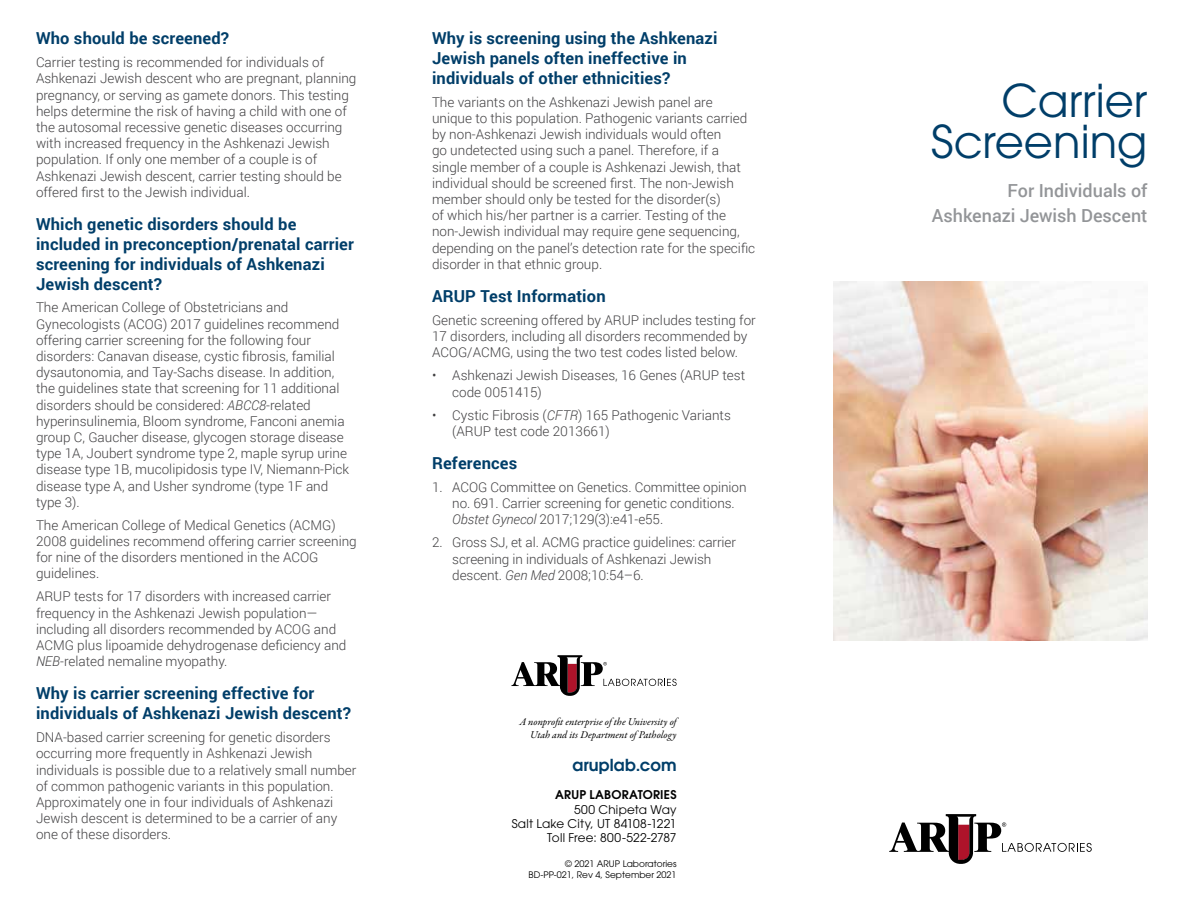
<style>
.page{position:relative;width:1188px;height:918px;background:#fff}
.page>*{position:absolute;margin:0;border:0;box-sizing:border-box;transform-origin:0 0}
.t1{font:45px/40.5px "ITC Avant Garde Std";color:#003e69;text-align:right}
.t2{font:500 18px/25.5px "Roboto";color:#939598;text-align:right}
.t3{font:700 16.5px/19.8px "Roboto";letter-spacing:.01em;color:#003e69}
.t4{font:600 16.5px "ITC Avant Garde Std";letter-spacing:.005em;color:#003e69}
.t5{font:300 13.5px/16.2px "Roboto";color:#414042}
.t6{font:12px/14.4px "ITC Avant Garde Std";letter-spacing:.015em;color:#000;text-align:right}
.t7{font:600 12px "ITC Avant Garde Std";letter-spacing:.02em;color:#000}
.t8{font:italic 10.5px/12.6px "Garamond Premr Pro";letter-spacing:-.005em;color:#000;text-align:right}
.t9{font:9px/10.8px "ITC Avant Garde Std";color:#000;text-align:right}
.s1{font-style:italic}
</style>
<div class="page">
<svg style="left:889px;top:814px;width:203px;height:50px"></svg>
<img style="left:833px;top:281px;width:315px;height:360px">
<svg style="left:511px;top:655px;width:166px;height:41px"></svg>
<p class="t3" style="left:36px;top:28px;width:195px">Who should be screened?</p>
<p class="t5" style="left:36px;top:54px;width:322px">Carrier testing is recommended for individuals of Ashkenazi Jewish descent who are pregnant, planning pregnancy, or serving as gamete donors. This testing helps determine the risk of having a child with one of the autosomal recessive genetic diseases occurring with increased frequency in the Ashkenazi Jewish population. If only one member of a couple is of Ashkenazi Jewish descent, carrier testing should be offered first to the Jewish individual.</p>
<p class="t3" style="left:36px;top:214px;width:319px">Which genetic disorders should be included in preconception/prenatal carrier screening for individuals of Ashkenazi Jewish descent?</p>
<p class="t5" style="left:36px;top:299px;width:315px">The American College of Obstetricians and Gynecologists (ACOG) 2017 guidelines recommend offering carrier screening for the following four disorders: Canavan disease, cystic fibrosis, familial dysautonomia, and Tay-Sachs disease. In addition, the guidelines state that screening for 11 additional disorders should be considered: <span class="s1">ABCC8</span>-related hyperinsulinemia, Bloom syndrome, Fanconi anemia group C, Gaucher disease, glycogen storage disease type 1A, Joubert syndrome type 2, maple syrup urine disease type 1B, mucolipidosis type IV, Niemann-Pick disease type A, and Usher syndrome (type 1F and type 3).</p>
<p class="t5" style="left:36px;top:516px;width:322px">The American College of Medical Genetics (ACMG)<br>2008 guidelines recommend offering carrier screening for nine of the disorders mentioned in the ACOG guidelines.</p>
<p class="t5" style="left:36px;top:588px;width:312px">ARUP tests for 17 disorders with increased carrier frequency in the Ashkenazi Jewish population— including all disorders recommended by ACOG and ACMG plus lipoamide dehydrogenase deficiency and <span class="s1">NEB</span>-related nemaline myopathy.</p>
<p class="t3" style="left:36px;top:683px;width:317px">Why is carrier screening effective for individuals of Ashkenazi Jewish descent?</p>
<p class="t5" style="left:36px;top:729px;width:322px">DNA-based carrier screening for genetic disorders occurring more frequently in Ashkenazi Jewish individuals is possible due to a relatively small number of common pathogenic variants in this population.<br>Approximately one in four individuals of Ashkenazi Jewish descent is determined to be a carrier of any one of these disorders.</p>
<p class="t3" style="left:432px;top:28px;width:287px">Why is screening using the Ashkenazi<br>Jewish panels often ineffective in individuals of other ethnicities?</p>
<p class="t5" style="left:432px;top:93px;width:325px">The variants on the Ashkenazi Jewish panel are unique to this population. Pathogenic variants carried by non-Ashkenazi Jewish individuals would often<br>go undetected using such a panel. Therefore, if a single member of a couple is Ashkenazi Jewish, that individual should be screened first. The non-Jewish member should only be tested for the disorder(s)<br>of which his/her partner is a carrier. Testing of the non-Jewish individual may require gene sequencing, depending on the panel’s detection rate for the specific disorder in that ethnic group.</p>
<p class="t3" style="left:432px;top:286px;width:175px">ARUP Test Information</p>
<p class="t5" style="left:432px;top:312px;width:325px">Genetic screening offered by ARUP includes testing for<br>17 disorders, including all disorders recommended by<br>ACOG/ACMG, using the two test codes listed below.</p>
<p class="t5" style="left:452px;top:367px;width:294px;text-indent:-20px">• Ashkenazi Jewish Diseases, 16 Genes (ARUP test code 0051415)</p>
<p class="t5" style="left:452px;top:406px;width:280px;text-indent:-20px">• Cystic Fibrosis (<span class="s1">CFTR</span>) 165 Pathogenic Variants (ARUP test code 2013661)</p>
<p class="t3" style="left:432px;top:453px;width:87px">References</p>
<p class="t5" style="left:452px;top:479px;width:296px;text-indent:-20px">1. ACOG Committee on Genetics. Committee opinion no. 691. Carrier screening for genetic conditions.<br><span class="s1">Obstet Gynecol</span> 2017;129(3):e41-e55.</p>
<p class="t5" style="left:452px;top:534px;width:285px;text-indent:-20px">2. Gross SJ, et al. ACMG practice guidelines: carrier screening in individuals of Ashkenazi Jewish descent. <span class="s1">Gen Med</span> 2008;10:54–6.</p>
<p class="t8" style="left:520px;top:716px;width:159px">A nonprofit enterprise of the University of<br>Utah and its Department of Pathology</p>
<p class="t4" style="left:573px;top:754px;width:106px">aruplab.com</p>
<p class="t7" style="left:555px;top:787px;width:123px">ARUP LABORATORIES</p>
<p class="t6" style="left:512px;top:802px;width:166px">500 Chipeta Way<br>Salt Lake City, UT 84108-1221<br>Toll Free: 800-522-2787</p>
<p class="t9" style="left:529px;top:858px;width:150px">© 2021 ARUP Laboratories<br>BD-PP-021, Rev 4, September 2021</p>
<h1 class="t1" style="left:931px;top:80px;width:218px">Carrier<br>Screening</h1>
<h2 class="t2" style="left:932px;top:177px;width:217px">For Individuals of<br>Ashkenazi Jewish Descent</h2>
</div>
